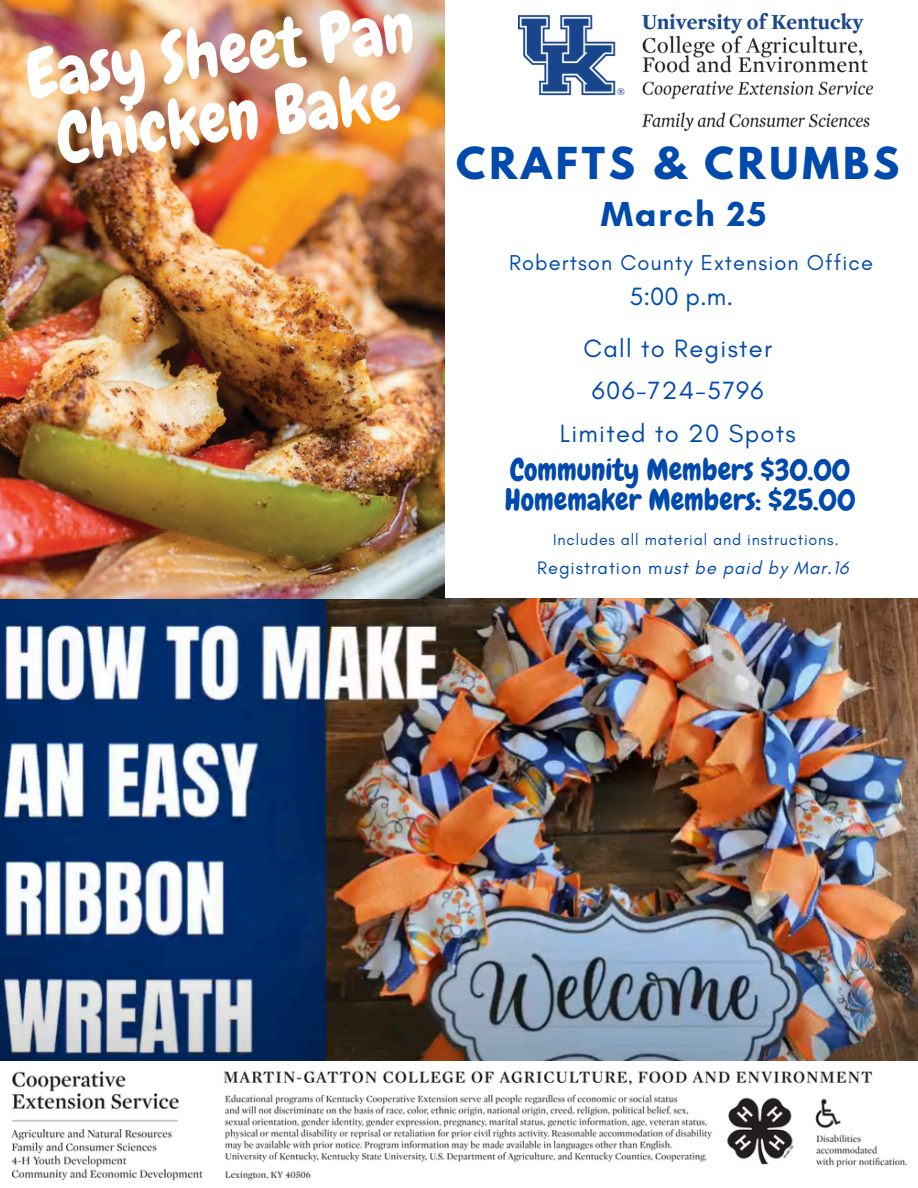
<style>
.page{position:relative;width:918px;height:1188px;background:#fff}
.page>*{position:absolute;margin:0;border:0;box-sizing:border-box;transform-origin:0 0}
.t1{font:67.35px/66.4px "Chewy";color:#fff;text-align:center}
.t2{font:700 39px "League Spartan";letter-spacing:.1em;color:#004aad}
.t3{font:700 35.4px "Glacial Indifference";letter-spacing:.05em;color:#004aad}
.t4{font:30px/29.2px "Chewy";color:#004aad}
.t5{font:25.5px/42.8px "Glacial Indifference";letter-spacing:.05em;color:#004aad;text-align:center}
.t6{font:21.9px "Glacial Indifference";letter-spacing:.05em;color:#004aad}
.t7{font:italic 18.3px "Glacial Indifference";letter-spacing:.05em;color:#004aad}
.t8{font:16.05px "Glacial Indifference";letter-spacing:.05em;color:#004aad}
.s1{font-style:normal}
</style>
<div class="page">
<img style="left:519px;top:14px;width:353px;height:117px">
<img style="left:0;top:598px;width:918px;height:583px">
<img style="left:0;top:0;width:445px;height:598px">
<h1 class="t1" style="left:22px;top:43px;width:392px;rotate:-7deg">Easy Sheet Pan<br>Chicken Bake</h1>
<p class="t2" style="left:456px;top:144px;width:445px">CRAFTS &amp; CRUMBS</p>
<p class="t3" style="left:601px;top:192px;width:167px">March 25</p>
<p class="t6" style="left:509px;top:249px;width:365px">Robertson County Extension Office</p>
<h4 class="t5" style="left:629px;top:274px;width:105px">5:00 p.m.</h4>
<h5 class="t5" style="left:560px;top:326px;width:238px">Call to Register<br>606-724-5796<br>Limited to 20 Spots</h5>
<p class="t4" style="left:505px;top:456px;width:352px">Community Members $30.00<br>Homemaker Members: $25.00</p>
<p class="t8" style="left:553px;top:530px;width:287px">Includes all material and instructions.</p>
<p class="t7" style="left:537px;top:556px;width:313px"><span class="s1">Registration m</span>ust be paid by Mar.16</p>
</div>
